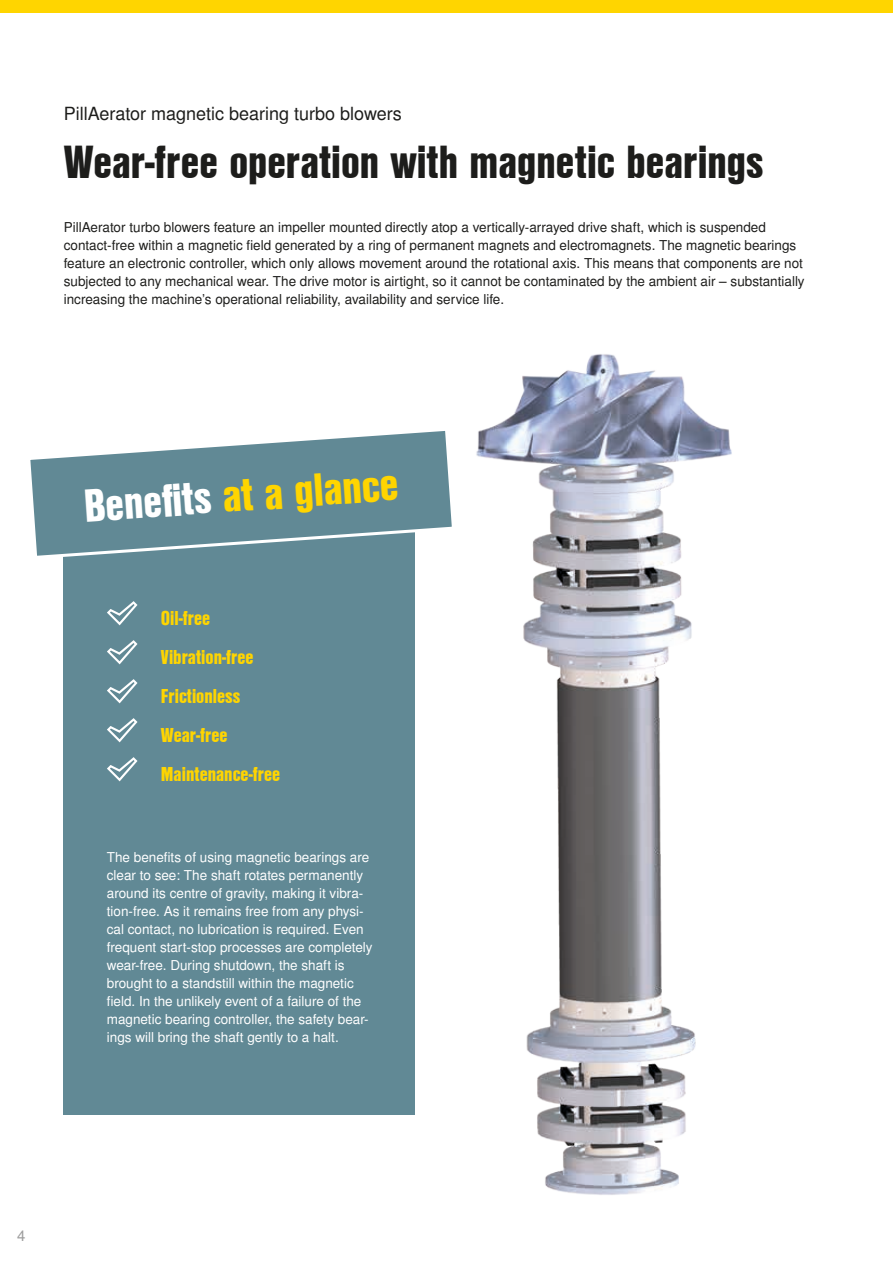
<style>
.page{position:relative;width:893px;height:1263px;background:#fff}
.page>*{position:absolute;margin:0;border:0;box-sizing:border-box;transform-origin:0 0}
.t1{font:45px "Nimbus San L Bla Con";color:#1d1d1b}
.t2{font:45px "Nimbus San L Bla Con";color:#ffd500}
.t3{font:19.5px/39px "Nimbus San L Bla Con";color:#ffd500}
.t4{font:18px "Nimbus San L";color:#1d1d1b}
.t5{font:15px "Nimbus San L";color:#9d9d9d}
.t6{font:13.5px/18px "Nimbus San L";color:#1d1d1b}
.t7{font:13.5px/18px "Nimbus San L";color:#fff}
.s1{color:#fff}
</style>
<div class="page">
<div style="left:0;top:0;width:893px;height:13px;background:#ffd500"></div>
<div style="left:63px;top:496px;width:352px;height:619px;background:#618995"></div>
<img style="left:476px;top:354px;width:256px;height:841px">
<svg style="left:30px;top:431px;width:422px;height:126px"></svg>
<svg style="left:107px;top:601px;width:31px;height:24px"></svg>
<svg style="left:107px;top:640px;width:31px;height:24px"></svg>
<svg style="left:107px;top:679px;width:31px;height:24px"></svg>
<svg style="left:107px;top:718px;width:31px;height:24px"></svg>
<svg style="left:107px;top:757px;width:31px;height:24px"></svg>
<h3 class="t4" style="left:64px;top:103px;width:340px">PillAerator magnetic bearing turbo blowers</h3>
<h1 class="t1" style="left:64px;top:128px;width:701px">Wear-free operation with magnetic bearings</h1>
<p class="t6" style="left:64px;top:219px;width:742px">PillAerator turbo blowers feature an impeller mounted directly atop a vertically-arrayed drive shaft, which is suspended contact-free within a magnetic field generated by a ring of permanent magnets and electromagnets. The magnetic bearings feature an electronic controller, which only allows movement around the rotational axis. This means that components are not subjected to any mechanical wear. The drive motor is airtight, so it cannot be contaminated by the ambient air – substantially increasing the machine’s operational reliability, availability and service life.</p>
<h1 class="t2" style="left:82px;top:472px;width:317px;rotate:-4deg"><span class="s1">Benefi ts</span> at a glance</h1>
<h2 class="t3" style="left:161px;top:598px;width:121px">Oil-free<br>Vibration-free<br>Frictionless<br>Wear-free<br>Maintenance-free</h2>
<p class="t7" style="left:107px;top:849px;width:267px">The benefits of using magnetic bearings are clear to see: The shaft rotates permanently around its centre of gravity, making it vibra&shy;tion-free. As it remains free from any physi&shy;cal contact, no lubrication is required. Even frequent start-stop processes are completely wear-free. During shutdown, the shaft is brought to a standstill within the magnetic field. In the unlikely event of a failure of the magnetic bearing controller, the safety bear&shy;ings will bring the shaft gently to a halt.</p>
<p class="t5" style="left:17px;top:1226px;width:10px">4</p>
</div>
